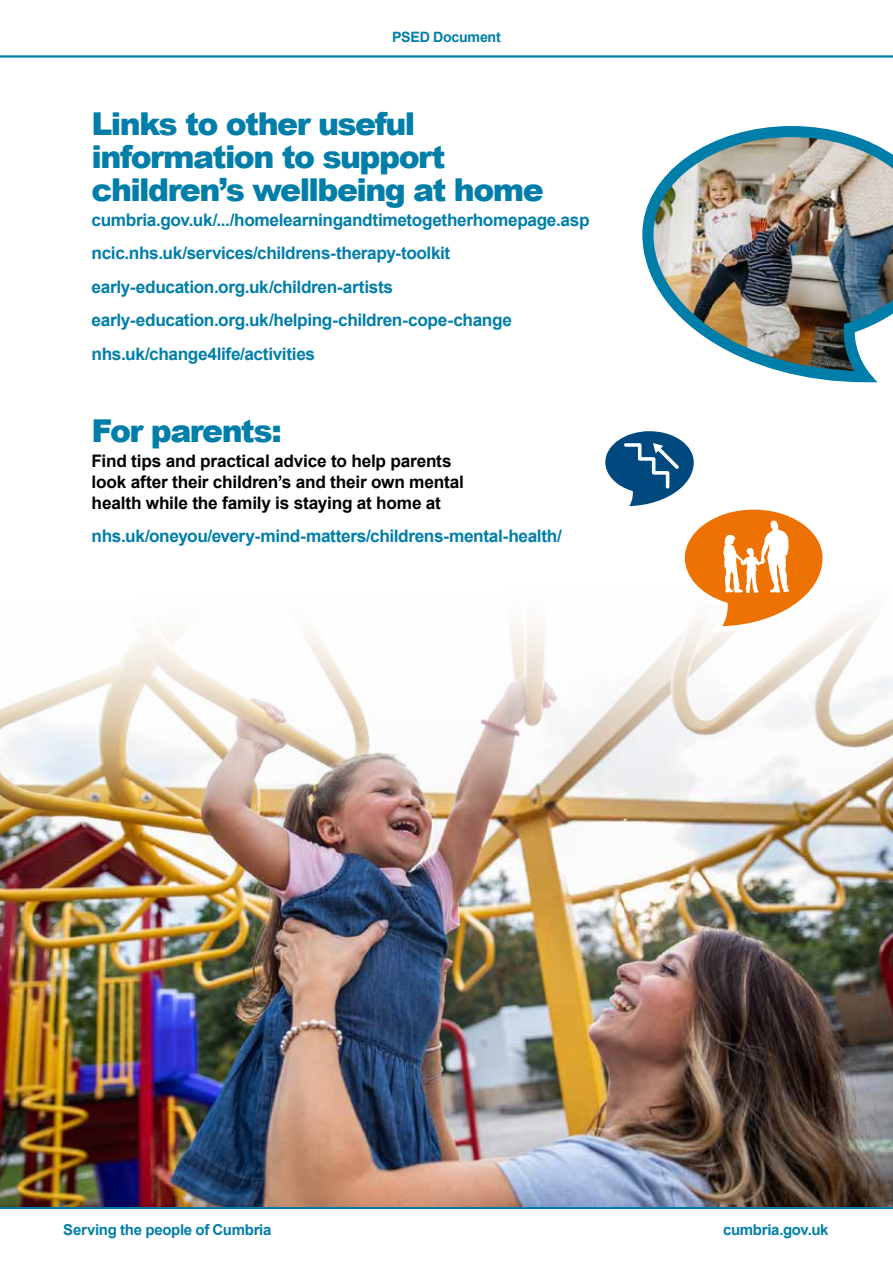
<style>
.page{position:relative;width:893px;height:1263px;background:#fff}
.page>*{position:absolute;margin:0;border:0;box-sizing:border-box;transform-origin:0 0}
.t1{font:900 31.5px/33px "Arial";letter-spacing:-.05em;color:#007eaa}
.t2{font:700 17.25px/33.5px "Arial";letter-spacing:-.025em;color:#007eaa}
.t3{font:700 17.25px/20.7px "Arial";letter-spacing:-.015em;color:#000}
.t4{font:700 15px "Arial";letter-spacing:-.02em;color:#007eaa}
.t5{font:700 14.25px "Arial";letter-spacing:-.02em;color:#007eaa}
</style>
<div class="page">
<hr style="left:0;top:1207px;width:893px;height:2px;background:#007eaa">
<hr style="left:0;top:55px;width:893px;height:3px;background:#007eaa">
<img style="left:0;top:614px;width:893px;height:593px">
<svg style="left:602px;top:431px;width:226px;height:200px"></svg>
<img style="left:642px;top:126px;width:251px;height:257px">
<p class="t5" style="left:392px;top:28px;width:110px">PSED Document</p>
<h1 class="t1" style="left:92px;top:106px;width:454px">Links to other useful information to support children’s wellbeing at home</h1>
<p class="t2" style="left:92px;top:204px;width:499px">cumbria.gov.uk/.../homelearningandtimetogetherhomepage.asp ncic.nhs.uk/services/childrens-therapy-toolkit early-education.org.uk/children-artists early-education.org.uk/helping-children-cope-change nhs.uk/change4life/activities</p>
<h1 class="t1" style="left:92px;top:414px;width:192px">For parents:</h1>
<p class="t3" style="left:92px;top:451px;width:374px">Find tips and practical advice to help parents look after their children’s and their own mental health while the family is staying at home at</p>
<p class="t2" style="left:92px;top:520px;width:472px">nhs.uk/oneyou/every-mind-matters/childrens-mental-health/</p>
<p class="t4" style="left:63px;top:1220px;width:210px">Serving the people of Cumbria</p>
<p class="t4" style="left:723px;top:1220px;width:107px">cumbria.gov.uk</p>
</div>
